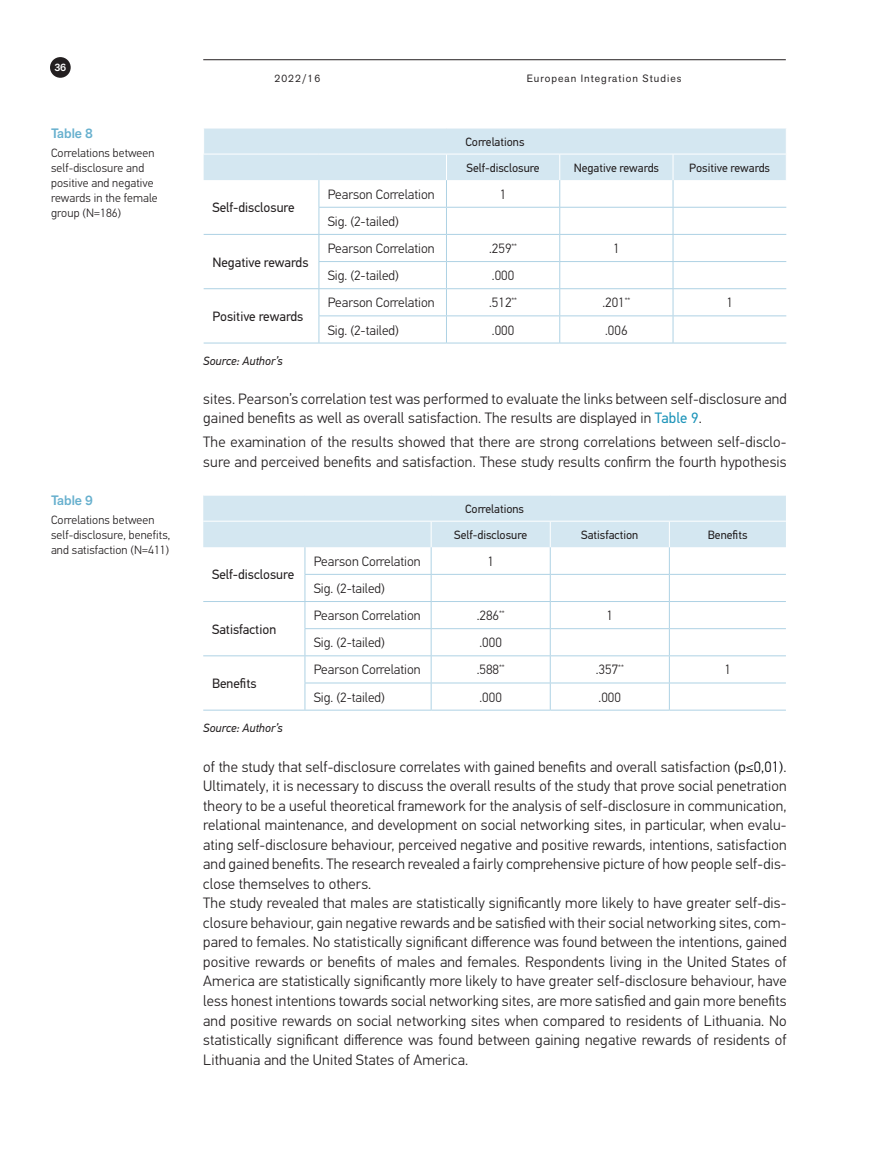
<style>
.page{position:relative;width:893px;height:1149px;background:#fff}
.page>*{position:absolute;margin:0;border:0;box-sizing:border-box;transform-origin:0 0}
.pagrindinis{font:300 15px/19.5px "PF Din Text Pro";letter-spacing:.01em;color:#231f20}
.t1{font:300 13.5px "PF Din Text Pro";color:#231f20}
.t2{font:13.5px "PF Din Text Pro";color:#231f20}
.pav_nr{font:500 13.5px "Akzid Grtsk Next";color:#67b0ce}
.pav_nr-2{font:300 12px/15px "PF Din Text Pro";letter-spacing:.01em;color:#231f20}
.t3{font:12px "PF Din Text Pro";color:#231f20}
.Body_Text_Indent{font:italic 12px "PF Din Text Pro";color:#231f20}
.t4{font:10.5px "Akzid Grtsk Next";letter-spacing:.1em;color:#231f20}
.t5{font:500 10.5px "Akzid Grtsk Next";color:#fff}
.s1{font-weight:400;color:#1d94b9}
.s2{color:#010205}
</style>
<div class="page">
<hr style="left:203px;top:59px;width:583px;height:1px;background:#231f20">
<div style="left:50px;top:57px;width:21px;height:21px;background:#231f20;border-radius:50%"></div>
<hr style="left:204px;top:342px;width:115px;height:1px;background:#aed2e4">
<hr style="left:319px;top:342px;width:127px;height:1px;background:#aed2e4">
<hr style="left:446px;top:342px;width:114px;height:1px;background:#aed2e4">
<hr style="left:560px;top:342px;width:113px;height:1px;background:#aed2e4">
<hr style="left:673px;top:342px;width:113px;height:1px;background:#aed2e4">
<svg style="left:203px;top:128px;width:584px;height:214px"></svg>
<hr style="left:203px;top:709px;width:102px;height:1px;background:#aed2e4">
<hr style="left:305px;top:709px;width:126px;height:1px;background:#aed2e4">
<hr style="left:431px;top:709px;width:119px;height:1px;background:#aed2e4">
<hr style="left:550px;top:709px;width:119px;height:1px;background:#aed2e4">
<hr style="left:669px;top:709px;width:117px;height:1px;background:#aed2e4">
<svg style="left:203px;top:495px;width:583px;height:214px"></svg>
<p class="t5" style="left:54px;top:61px;width:13px">36</p>
<p class="pav_nr" style="left:51px;top:124px;width:43px">Table 8</p>
<p class="pav_nr-2" style="left:51px;top:145px;width:108px">Correlations between self-disclosure and positive and negative rewards in the female group (N=186)</p>
<p class="pav_nr" style="left:51px;top:491px;width:43px">Table 9</p>
<p class="pav_nr-2" style="left:51px;top:512px;width:121px">Correlations between self-disclosure, benefits, and satisfaction (N=411)</p>
<p class="t4" style="left:275px;top:71px;width:47px">2022/16</p>
<p class="t4" style="left:527px;top:71px;width:156px">European Integration Studies</p>
<p class="t2" style="left:212px;top:200px;width:84px">Self-disclosure</p>
<p class="t2" style="left:212px;top:254px;width:98px">Negative rewards</p>
<p class="t2" style="left:212px;top:308px;width:93px">Positive rewards</p>
<p class="Body_Text_Indent" style="left:203px;top:354px;width:81px">Source: Author’s</p>
<p class="t3" style="left:465px;top:134px;width:61px">Correlations</p>
<p class="t3" style="left:467px;top:160px;width:75px">Self-disclosure</p>
<p class="t3" style="left:574px;top:160px;width:87px">Negative rewards</p>
<p class="t3" style="left:689px;top:160px;width:82px">Positive rewards</p>
<p class="t1" style="left:328px;top:186px;width:108px">Pearson Correlation</p>
<p class="t1" style="left:500px;top:186px;width:8px">1</p>
<p class="t1" style="left:328px;top:213px;width:73px">Sig. (2-tailed)</p>
<p class="t1" style="left:328px;top:240px;width:108px">Pearson Correlation</p>
<p class="t1" style="left:489px;top:240px;width:29px">.259<sup>**</sup></p>
<p class="t1" style="left:613px;top:240px;width:8px">1</p>
<p class="t1" style="left:328px;top:268px;width:73px">Sig. (2-tailed)</p>
<p class="t1" style="left:492px;top:268px;width:24px">.000</p>
<p class="t1" style="left:328px;top:295px;width:108px">Pearson Correlation</p>
<p class="t1" style="left:489px;top:295px;width:29px">.512<sup>**</sup></p>
<p class="t1" style="left:602px;top:295px;width:29px">.201<sup>**</sup></p>
<p class="t1" style="left:726px;top:295px;width:8px">1</p>
<p class="t1" style="left:328px;top:322px;width:73px">Sig. (2-tailed)</p>
<p class="t1" style="left:492px;top:322px;width:24px">.000</p>
<p class="t1" style="left:605px;top:322px;width:24px">.006</p>
<p class="pagrindinis" style="left:203px;top:389px;width:585px">sites. Pearson’s correlation test was performed to evaluate the links between self-disclosure and gained benefits as well as overall satisfaction. The results are displayed in <span class="s1">Table 9</span>.</p>
<p class="pagrindinis" style="left:203px;top:432px;width:585px">The examination of the results showed that there are strong correlations between self-disclo&shy;sure and perceived benefits and satisfaction. These study results confirm the fourth hypothesis</p>
<p class="t2" style="left:212px;top:566px;width:84px">Self-disclosure</p>
<p class="t2" style="left:212px;top:621px;width:66px">Satisfaction</p>
<p class="t2" style="left:212px;top:675px;width:46px">Benefits</p>
<p class="Body_Text_Indent" style="left:203px;top:720px;width:81px">Source: Author’s</p>
<p class="t3" style="left:465px;top:501px;width:61px">Correlations</p>
<p class="t3" style="left:454px;top:527px;width:75px">Self-disclosure</p>
<p class="t3" style="left:581px;top:527px;width:59px">Satisfaction</p>
<p class="t3" style="left:708px;top:527px;width:41px">Benefits</p>
<p class="t1" style="left:314px;top:553px;width:108px">Pearson Correlation</p>
<p class="t1" style="left:487px;top:553px;width:8px">1</p>
<p class="t1" style="left:314px;top:580px;width:73px">Sig. (2-tailed)</p>
<p class="t1" style="left:314px;top:607px;width:108px">Pearson Correlation</p>
<p class="t1" style="left:477px;top:607px;width:29px">.286<sup>**</sup></p>
<p class="t1" style="left:607px;top:607px;width:8px">1</p>
<p class="t1" style="left:314px;top:634px;width:73px">Sig. (2-tailed)</p>
<p class="t1" style="left:479px;top:634px;width:24px">.000</p>
<p class="t1" style="left:314px;top:662px;width:108px">Pearson Correlation</p>
<p class="t1" style="left:477px;top:662px;width:29px">.588<sup>**</sup></p>
<p class="t1" style="left:596px;top:662px;width:29px">.357<sup>**</sup></p>
<p class="t1" style="left:724px;top:662px;width:8px">1</p>
<p class="t1" style="left:314px;top:689px;width:73px">Sig. (2-tailed)</p>
<p class="t1" style="left:479px;top:689px;width:24px">.000</p>
<p class="t1" style="left:599px;top:689px;width:24px">.000</p>
<p class="pagrindinis" style="left:203px;top:756px;width:585px;text-align:justify">of the study that self-disclosure correlates with gained benefits and overall satisfaction <span class="s2">(p≤0,01)</span>.<br>Ultimately, it is necessary to discuss the overall results of the study that prove social penetration theory to be a useful theoretical framework for the analysis of self-disclosure in communication, relational maintenance, and development on social networking sites, in particular, when evalu&shy;ating self-disclosure behaviour, perceived negative and positive rewards, intentions, satisfaction and gained benefits. The research revealed a fairly comprehensive picture of how people self-dis&shy;close themselves to others.</p>
<p class="pagrindinis" style="left:203px;top:893px;width:585px;text-align:justify">The study revealed that males are statistically significantly more likely to have greater self-dis&shy;closure behaviour, gain negative rewards and be satisfied with their social networking sites, com&shy;pared to females. No statistically significant difference was found between the intentions, gained positive rewards or benefits of males and females. Respondents living in the United States of America are statistically significantly more likely to have greater self-disclosure behaviour, have less honest intentions towards social networking sites, are more satisfied and gain more benefits and positive rewards on social networking sites when compared to residents of Lithuania. No statistically significant difference was found between gaining negative rewards of residents of Lithuania and the United States of America.</p>
</div>
